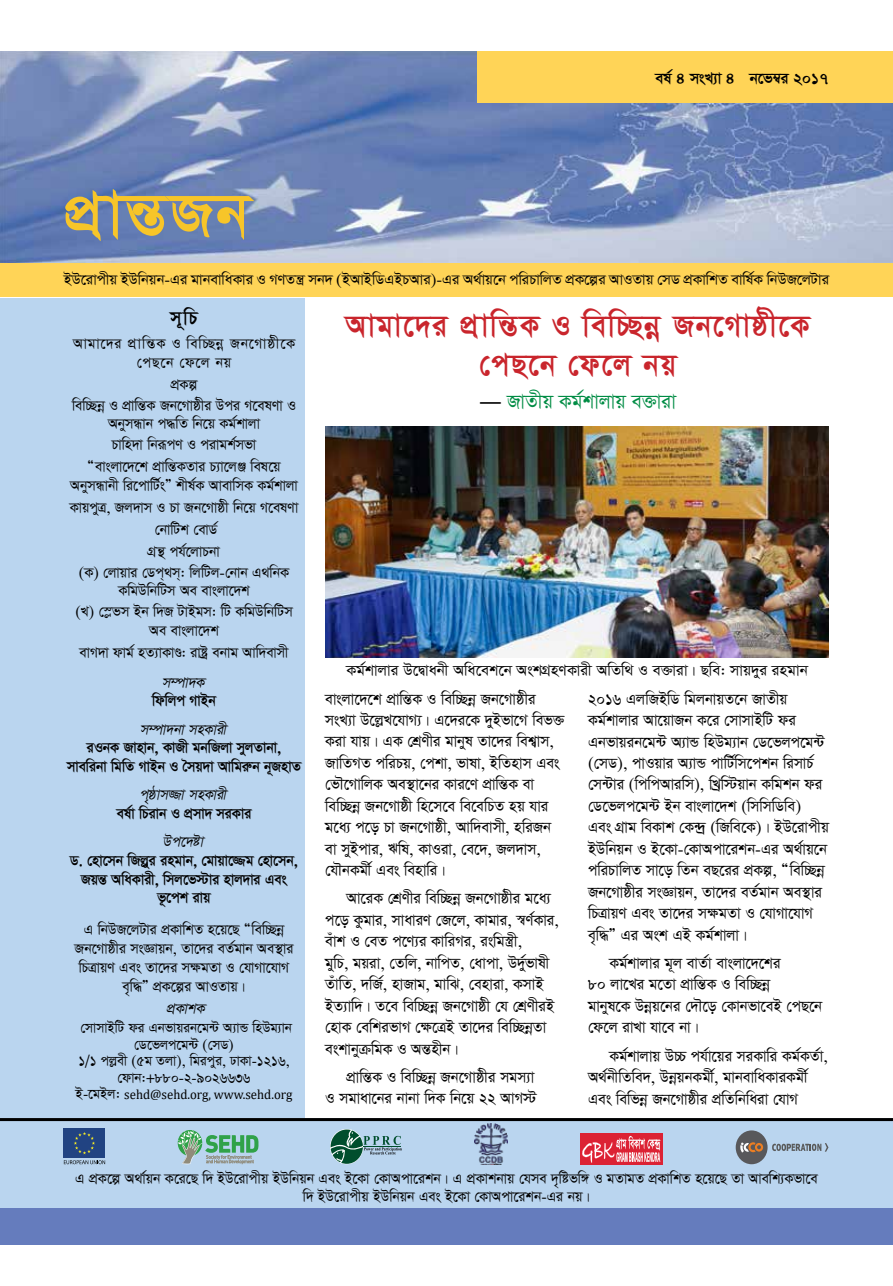
<style>
.page{position:relative;width:893px;height:1286px;background:#fff}
.page>*{position:absolute;margin:0;border:0;box-sizing:border-box;transform-origin:0 0}
.t1{font:72px "Sutonny MJ Bold";letter-spacing:.04em;color:#f7c529}
.t2{font:36px/39px "Sutonny MJ Bold";letter-spacing:.05em;color:#c9252c;text-align:center;scale:.95 1}
.t3{font:24px "Sutonny MJ";color:#008c44;scale:.95 1}
.t4{font:22.5px "Sutonny MJ Bold";color:#000;scale:.95 1}
.t5{font:18.45px/21.5px "Sutonny MJ";color:#000;scale:.95 1}
.t6{font:18px "Sutonny MJ";color:#000}
.t7{font:18px "Sutonny MJ Bold";color:#000}
.t8{font:17.25px/18.8px "Sutonny MJ";color:#000;text-align:center;scale:.95 1}
.t9{font:17.25px/18.8px "Sutonny MJ Bold";color:#000;text-align:center;scale:.95 1}
.t10{font:17.25px "Sutonny MJ";color:#000}
.t11{font:17.25px "Sutonny MJ Italic";color:#000;scale:.95 1}
.t12{font:17.25px/18.8px "Sutonny MJ";letter-spacing:.05em;color:#000;text-align:center;scale:.95 1}
.t13{font:16.5px/16.5px "Sutonny MJ";color:#000;text-align:center;scale:.95 1}
.t14{font:13.5px "Cambria";color:#000;scale:.95 1}
.s1{font-family:"Sutonny MJ";font-size:16.5px}
.s2{font-family:"Cambria";color:#000}
</style>
<div class="page">
<div style="left:0;top:298px;width:305px;height:825px;background:#bad5ef"></div>
<img style="left:0;top:51px;width:892px;height:212px">
<div style="left:0;top:263px;width:893px;height:34px;background:#ffd457"></div>
<div style="left:0;top:1118px;width:893px;height:90px;background:#bad5ef"></div>
<hr style="left:0;top:1118px;width:893px;height:3px;background:#000">
<div style="left:0;top:1208px;width:893px;height:36px;background:#657cbd"></div>
<img style="left:326px;top:426px;width:503px;height:232px">
<svg style="left:177px;top:1130px;width:82px;height:34px"></svg>
<div style="left:736px;top:1130px;width:32px;height:34px;background:#58585b;border-radius:50%"></div>
<svg style="left:740px;top:1142px;width:23px;height:10px"></svg>
<svg style="left:772px;top:1143px;width:56px;height:8px"></svg>
<div style="left:64px;top:1128px;width:41px;height:30px;background:#214382"></div>
<svg style="left:74px;top:1132px;width:21px;height:22px"></svg>
<svg style="left:64px;top:1160px;width:41px;height:4px"></svg>
<div style="left:581px;top:1133px;width:82px;height:31px;background:#dc2234"></div>
<svg style="left:582px;top:1136px;width:79px;height:27px"></svg>
<svg style="left:331px;top:1129px;width:71px;height:35px"></svg>
<hr style="left:363px;top:1146px;width:38px;height:1px;background:#004e2d">
<img style="left:474px;top:1123px;width:34px;height:41px">
<div style="left:477px;top:51px;width:416px;height:51px;background:#ffd457"></div>
<p class="t7" style="left:655px;top:69px;width:174px">EL© 4 MSL¨V 4 B‡F¤^I 2017</p>
<h1 class="t1" style="left:64px;top:174px;width:186px">CÖVŠÍRB</h1>
<p class="t10" style="left:64px;top:270px;width:767px">BD‡IVCXQ BDWBQB-GI GVBEVWAKVI I MYZŠ¿ MB` (BAVBWWGBPAVI)-GI A_©VQ‡B CWIPVWJZ CÖK‡ÍI AVIZVQ †MW CÖKVWKZ EVWL©K WBDR‡JUVI</p>
<p class="t4" style="left:171px;top:306px;width:30px">M~WP</p>
<p class="t12" style="left:73px;top:335px;width:235px">AVGV‡`I CÖVWŠÍK I WEW”QBŒ RB‡MVÔX‡K †CQ‡B †D‡J BQ</p>
<p class="t8" style="left:72px;top:375px;width:237px;line-height:20.4px">CÖKÍ<br>WEW”QBŒ I CÖVWŠÍK RB‡MVÔXI DCI M‡ELYV I</p>
<p class="t8" style="left:108px;top:414px;width:161px;line-height:20.4px;text-align:left">ABYMÜVB C×WZ WB‡Q KG©KVJV<br>PVWN`V WBIƑCY I CIVGK©MFV</p>
<p class="t8" style="left:70px;top:458px;width:241px">ÒEVSJV‡`‡K CÖVWŠÍKZVI P¨V‡JÄ WEL‡Q<br>ABYMÜVBX WI‡CVWU©SÓ KXL©K AVEVWMK KG©KVJV</p>
<p class="t8" style="left:70px;top:497px;width:242px;line-height:22.2px">KVQCYÎ, RJ`VM I PV RB‡MVÔX WB‡Q M‡ELYV †BVWUK †EVW©<br>MÖŠ’ CH©‡JVPBV</p>
<p class="t8" style="left:79px;top:564px;width:223px">(K) †JVQVI †WC&amp;_M&amp;: WJWUJ-†BVB G_WBK<br>KWGDWBWUM AE EVSJV‡`K</p>
<p class="t8" style="left:75px;top:603px;width:230px">(L) †¯ØFM BB W`R UVBGM: WU KWGDWBWUM<br>AE EVSJV‡`K</p>
<p class="t8" style="left:79px;top:644px;width:222px">EVM`V DVG© NZ¨VKVÐ: IVÓª EBVG AVW`EVMX</p>
<p class="t11" style="left:163px;top:673px;width:46px">M¤ÚV`K</p>
<p class="t9" style="left:152px;top:692px;width:69px">WDWJC MVBB</p>
<p class="t11" style="left:141px;top:720px;width:93px">M¤ÚV`BV MNKVIX</p>
<p class="t9" style="left:67px;top:739px;width:248px">IIBK RVNVB, KVRX GBWRJV MYJZVBV,<br>MVEWIBV WGWZ MVBB I ˆMQ`V AVWGIÆB B~RNVZ</p>
<p class="t11" style="left:140px;top:785px;width:93px">C„ÔVM¾V MNKVIX</p>
<p class="t9" style="left:117px;top:805px;width:143px">EL©V WPIVB I CÖMV` MIKVI</p>
<p class="t11" style="left:164px;top:832px;width:44px">DC‡`ÓV</p>
<p class="t9" style="left:70px;top:852px;width:241px">W. †NV‡MB WRJØYI INGVB, †GVQV‡¾G †NV‡MB,<br>RQŠÍAWAKVIX, WMJ‡F÷VI NVJ`VI GES<br>F‚‡CK IVQ</p>
<p class="t8" style="left:75px;top:921px;width:232px">G WBDR‡JUVI CÖKVWKZ N‡Q‡Q ÒWEW”QBŒ<br>RB‡MVÔXI MSÁVQB, ZV‡`I EZ©GVB AE¯’VI<br>WPÎVQY GES ZV‡`I MŸGZV I †HVMV‡HVM<br>E„W×Ó CÖK‡ÍI AVIZVQ|</p>
<p class="t11" style="left:167px;top:999px;width:42px">CÖKVKK</p>
<p class="t13" style="left:78px;top:1020px;width:226px">†MVMVBWU DI GBFVQIB‡G›U A¨VÛ WNDG¨VB †W‡FJC‡G›U (†MW)<br>1/1 CJØEX (5G ZJV), WGICYI, XVKV-1216, †DVB:+880-2-9026636</p>
<p class="t14" style="left:76px;top:1086px;width:230px"><span class="s1">B-‡GBJ:</span> sehd@sehd.org, www.sehd.org</p>
<h2 class="t2" style="left:346px;top:307px;width:489px">AVGV‡`I CÖVWŠÍK I WEW”QBŒ RB‡MVÔX‡K †CQ‡B †D‡J BQ</h2>
<h3 class="t3" style="left:479px;top:388px;width:209px"><span class="s2">—</span> RVZXQ KG©KVJVQ E³VIV</h3>
<p class="t6" style="left:346px;top:660px;width:463px">KG©KVJVI D‡ØVABX AWA‡EK‡B ASKMÖNYKVIX AWZW_ I E³VIV| QWE: MVQ`YI INGVB</p>
<p class="t5" style="left:325px;top:689px;width:253px">EVSJV‡`‡K CÖVWŠÍK I WEW”QBŒ RB‡MVÔXI MSL¨V D‡JØL‡HVM¨| G‡`I‡K `YBFV‡M WEF³<br>KIV HVQ| GK †KÖYXI GVBYL ZV‡`I WEK¦VM, RVWZMZ CWIPQ, †CKV, FVLV, BWZNVM GES †FŠ‡MVWJK AE¯’V‡BI KVI‡Y CÖVWŠÍK EV WEW”QBŒ RB‡MVÔX WN‡M‡E WE‡EWPZ NQ HVI G‡A¨ C‡O PV RB‡MVÔX, AVW`EVMX, NWIRB EV MYBCVI, FWL, KVIIV, †E‡`, RJ`VM, †HŠBKGX© GES WENVWI|</p>
<p class="t5" style="left:325px;top:889px;width:247px;text-indent:21px">AV‡IK †KÖYXI WEW”QBŒ RB‡MVÔXI G‡A¨ C‡O KZGVI, MVAVIY †R‡J, KVGVI, ¯^Y©KVI, EUVK I †EZ C‡Y¨I KVWIMI, ISWG¯¿X,<br>GYWP, GQIV, †ZWJ, BVWCZ, †AVCV, D`Y©FVLX ZUVWZ, `WR©, NVRVG, GVWS, †ENVIV, KMVB BZ¨VW`| Z‡E WEW”QBŒ RB‡MVÔX †H †KÖYXIB †NVK †EWKIFVM †Ÿ‡ÎB ZV‡`I WEW”QBŒZV ESKVBYΜWGK I AŠÍNXB|</p>
<p class="t5" style="left:325px;top:1067px;width:224px;text-align:right">CÖVWŠÍK I WEW”QBŒ RB‡MVÔXI MGM¨V<br>I MGVAV‡BI BVBV W`K WB‡Q 22 AVM÷</p>
<p class="t5" style="left:588px;top:689px;width:255px">2016 GJWRBWW WGJBVQZ‡B RVZXQ KG©KVJVI AV‡QVRB K‡I †MVMVBWU DI GBFVQIB‡G›U A¨VÛ WNDG¨VB †W‡FJC‡G›U (†MW), CVIQVI A¨VÛ CVWU©WM‡CKB WIMVP© †M›UVI (WCWCAVIWM), WLªW÷QVB KWGKB DI †W‡FJC‡G›U BB EVSJV‡`K (WMWMWWWE)<br>GES MÖVG WEKVK †K›`ª (WRWE‡K)| BD‡IVCXQ BDWBQB I B‡KV-†KVACV‡IKB-GI A_©VQ‡B CWIPVWJZ MV‡O WZB EQ‡II CÖKÍ, ÒWEW”QBŒ RB‡MVÔXI MSÁVQB, ZV‡`I EZ©GVB AE¯’VI WPÎVQY GES ZV‡`I MŸGZV I †HVMV‡HVM E„W×Ó GI ASK GB KG©KVJV|</p>
<p class="t5" style="left:588px;top:953px;width:248px;text-indent:21px">KG©KVJVI G~J EVZ©V EVSJV‡`‡KI<br>80 JV‡LI G‡ZV CÖVWŠÍK I WEW”QBŒ<br>GVBYL‡K DBŒQ‡BI †`Š‡O †KVBFV‡EB †CQ‡B †D‡J IVLV HV‡E BV|</p>
<p class="t5" style="left:588px;top:1046px;width:254px;text-indent:21px">KG©KVJVQ D”P CH©V‡QI MIKVWI KG©KZ©V,<br>A_©BXWZWE`, DBŒQBKGX©, GVBEVWAKVIKGX©<br>GES WEWFBŒ RB‡MVÔXI CÖWZWBWAIV †HVM</p>
<p class="t8" style="left:75px;top:1170px;width:783px;line-height:18px">G CÖK‡Í A_V©QB K‡I‡Q W` BD‡IVCXQ BDWBQB GES B‡KV †KVACV‡IKB| G CÖKVKBVQ †HME `„WÓFW½ I GZVGZ CÖKVWKZ N‡Q‡Q ZV AVEWK¨KFV‡E<br>W` BD‡IVCXQ BDWBQB GES B‡KV †KVACV‡IKB-GI BQ|</p>
</div>
